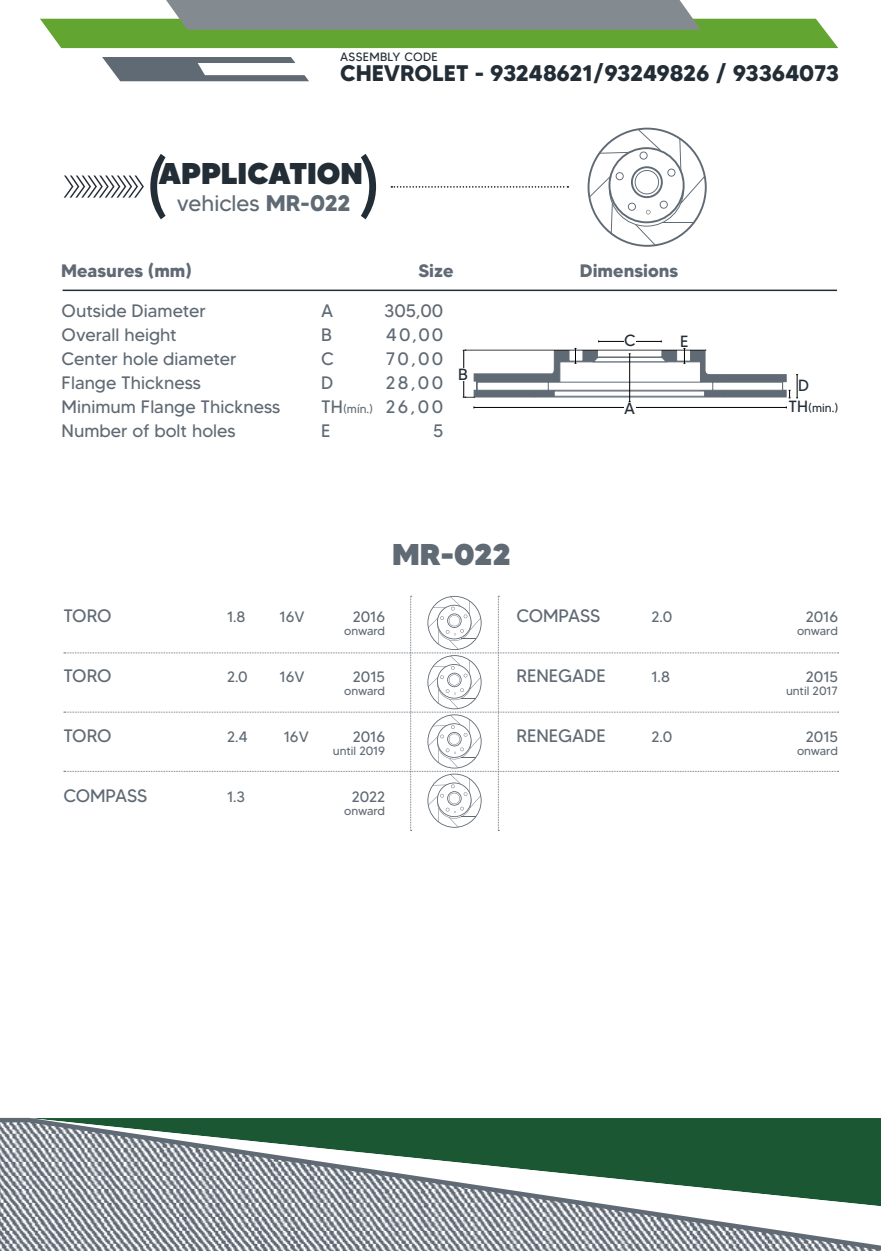
<style>
.page{position:relative;width:881px;height:1251px;background:#fff}
.page>*{position:absolute;margin:0;border:0;box-sizing:border-box;transform-origin:0 0}
.t1{font:76.5px "MADETOMMY";color:#232d36}
.t2{font:900 30px "MADETOMMY";color:#232d36}
.t3{font:900 30px "MADETOMMY";color:#606a74}
.t4{font:700 22.5px "MADETOMMY";letter-spacing:-.01em;color:#232d36}
.t5{font:22.5px "MADETOMMY";color:#606a74}
.t6{font:18px "MADETOMMY";color:#606a74}
.t7{font:700 18px "MADETOMMY";color:#606a74}
.t8{font:16.2px "MADETOMMY";color:#232d36}
.t9{font:15px "MADETOMMY";letter-spacing:-.01em;color:#606a74}
.t10{font:12px "MADETOMMY";letter-spacing:-.01em;color:#606a74}
.t11{font:12px "MADETOMMY";letter-spacing:.03em;color:#232d36}
.s1{font-weight:700}
.s2{font-size:12px}
.s3{font-size:16.2px}
</style>
<div class="page">
<svg style="left:0;top:1117px;width:880px;height:133px"></svg>
<svg style="left:102px;top:57px;width:207px;height:24px"></svg>
<svg style="left:40px;top:0;width:798px;height:48px;background:#87a876"></svg>
<svg style="left:64px;top:175px;width:80px;height:23px"></svg>
<svg style="left:391px;top:186px;width:177px;height:2px"></svg>
<hr style="left:63px;top:289px;width:773px;height:2px;background:#232d36">
<hr style="left:598px;top:341px;width:63px;height:1px;background:#000">
<div style="left:623px;top:334px;width:12px;height:13px;background:#fff"></div>
<svg style="left:462px;top:348px;width:335px;height:60px"></svg>
<svg style="left:587px;top:128px;width:119px;height:119px"></svg>
<svg style="left:64px;top:595px;width:774px;height:236px"></svg>
<p class="t11" style="left:340px;top:49px;width:99px">ASSEMBLY CODE</p>
<p class="t4" style="left:340px;top:59px;width:500px">CHEVROLET - 93248621/93249826 / 93364073</p>
<h1 class="t1" style="left:145px;top:139px;width:27px">(</h1>
<h1 class="t1" style="left:356px;top:139px;width:27px">)</h1>
<h2 class="t2" style="left:159px;top:154px;width:205px">APPLICATION</h2>
<p class="t5" style="left:177px;top:189px;width:175px">vehicles <span class="s1">MR-022</span></p>
<p class="t7" style="left:61px;top:260px;width:132px">Measures (mm)</p>
<p class="t7" style="left:418px;top:260px;width:37px">Size</p>
<p class="t7" style="left:579px;top:260px;width:100px">Dimensions</p>
<p class="t6" style="left:62px;top:299px;width:146px">Outside Diameter</p>
<p class="t6" style="left:321px;top:299px;width:14px">A</p>
<p class="t6" style="left:384px;top:299px;width:61px">305,00</p>
<p class="t6" style="left:62px;top:323px;width:117px">Overall height</p>
<p class="t6" style="left:321px;top:323px;width:12px">B</p>
<p class="t6" style="left:386px;top:323px;width:59px">40,00</p>
<p class="t6" style="left:62px;top:347px;width:176px">Center hole diameter</p>
<p class="t6" style="left:321px;top:347px;width:14px">C</p>
<p class="t6" style="left:386px;top:347px;width:59px">70,00</p>
<p class="t6" style="left:62px;top:371px;width:141px">Flange Thickness</p>
<p class="t6" style="left:321px;top:371px;width:14px">D</p>
<p class="t6" style="left:386px;top:371px;width:59px">28,00</p>
<p class="t6" style="left:62px;top:395px;width:220px">Minimum Flange Thickness</p>
<p class="t6" style="left:321px;top:395px;width:124px">TH<span class="s2">(mín.)</span> 26,00</p>
<p class="t6" style="left:62px;top:419px;width:175px">Number of bolt holes</p>
<p class="t6" style="left:321px;top:419px;width:11px">E</p>
<p class="t6" style="left:433px;top:419px;width:12px">5</p>
<p class="t8" style="left:623px;top:330px;width:13px">C</p>
<p class="t8" style="left:680px;top:331px;width:10px">E</p>
<p class="t8" style="left:458px;top:364px;width:11px">B</p>
<p class="t8" style="left:624px;top:398px;width:12px">A</p>
<h2 class="t3" style="left:392px;top:535px;width:120px">MR-022</h2>
<p class="t8" style="left:797px;top:375px;width:12px">D</p>
<p class="t11" style="left:788px;top:400px;width:51px"><span class="s3">TH</span>(min.)</p>
<p class="t6" style="left:63px;top:604px;width:50px">TORO</p>
<p class="t9" style="left:227px;top:607px;width:20px">1.8</p>
<p class="t9" style="left:279px;top:607px;width:27px">16V</p>
<p class="t9" style="left:352px;top:607px;width:34px">2016</p>
<p class="t6" style="left:516px;top:604px;width:85px">COMPASS</p>
<p class="t9" style="left:651px;top:607px;width:22px">2.0</p>
<p class="t9" style="left:805px;top:607px;width:34px">2016</p>
<p class="t10" style="left:344px;top:623px;width:42px">onward</p>
<p class="t10" style="left:796px;top:623px;width:42px">onward</p>
<p class="t6" style="left:63px;top:664px;width:50px">TORO</p>
<p class="t9" style="left:227px;top:667px;width:22px">2.0</p>
<p class="t9" style="left:279px;top:667px;width:27px">16V</p>
<p class="t9" style="left:353px;top:667px;width:34px">2015</p>
<p class="t6" style="left:516px;top:664px;width:91px">RENEGADE</p>
<p class="t9" style="left:651px;top:667px;width:20px">1.8</p>
<p class="t9" style="left:805px;top:667px;width:34px">2015</p>
<p class="t10" style="left:344px;top:683px;width:42px">onward</p>
<p class="t10" style="left:785px;top:683px;width:53px">until 2017</p>
<p class="t6" style="left:63px;top:724px;width:50px">TORO</p>
<p class="t9" style="left:227px;top:727px;width:22px">2.4</p>
<p class="t9" style="left:283px;top:727px;width:27px">16V</p>
<p class="t9" style="left:352px;top:727px;width:34px">2016</p>
<p class="t6" style="left:516px;top:724px;width:91px">RENEGADE</p>
<p class="t9" style="left:651px;top:727px;width:22px">2.0</p>
<p class="t9" style="left:805px;top:727px;width:34px">2015</p>
<p class="t10" style="left:332px;top:743px;width:54px">until 2019</p>
<p class="t10" style="left:796px;top:743px;width:42px">onward</p>
<p class="t6" style="left:63px;top:784px;width:85px">COMPASS</p>
<p class="t9" style="left:227px;top:787px;width:20px">1.3</p>
<p class="t9" style="left:352px;top:787px;width:35px">2022</p>
<p class="t10" style="left:344px;top:803px;width:42px">onward</p>
</div>
